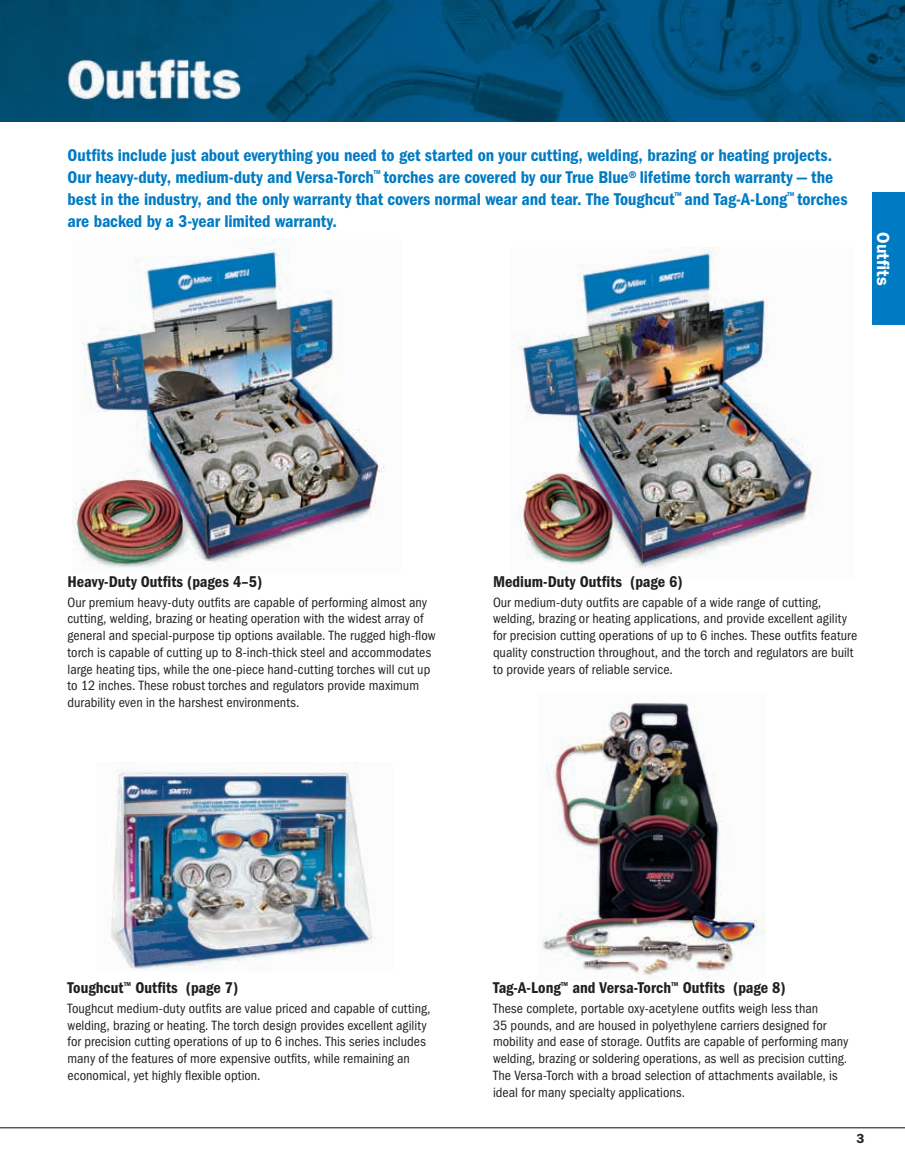
<style>
.page{position:relative;width:905px;height:1161px;background:#fff}
.page>*{position:absolute;margin:0;border:0;box-sizing:border-box;transform-origin:0 0}
.t1{font:17.7px/22px "ITC Franklin Gothic Std Dm Cd";letter-spacing:-.005em;color:#007bc3}
.t2{font:600 17.7px "ITC Franklin Gothic Std";color:#fff}
.t3{font:16.2px "ITC Franklin Gothic Std Dm Cd";color:#231f20}
.t4{font:condensed 13.95px/16.8px "ITC Franklin Gothic Std";letter-spacing:.005em;color:#231f20}
.t5{font:600 13.2px "ITC Franklin Gothic Std";color:#231f20}
</style>
<div class="page">
<hr style="left:0;top:1127px;width:904px;height:1px;background:#231f20">
<div style="left:872px;top:193px;width:32px;height:132px;background:#007bc3"></div>
<img style="left:72px;top:239px;width:313px;height:329px">
<img style="left:516px;top:248px;width:298px;height:325px">
<img style="left:111px;top:762px;width:265px;height:208px">
<img style="left:541px;top:703px;width:224px;height:276px">
<img style="left:0;top:0;width:904px;height:122px">
<p class="t1" style="left:67px;top:144px;width:781px">Outfits include just about everything you need to get started on your cutting, welding, brazing or heating projects.<br>Our heavy-duty, medium-duty and Versa-Torch<sup>™</sup> torches are covered by our True Blue® lifetime torch warranty — the best in the industry, and the only warranty that covers normal wear and tear. The Toughcut<sup>™</sup> and Tag-A-Long<sup>™</sup> torches are backed by a 3-year limited warranty.</p>
<p class="t2" style="left:893px;top:232px;width:55px;rotate:90deg">Outfits</p>
<p class="t3" style="left:68px;top:572px;width:196px">Heavy-Duty Outfits (pages 4–5)</p>
<p class="t4" style="left:68px;top:594px;width:369px">Our premium heavy-duty outfits are capable of performing almost any cutting, welding, brazing or heating operation with the widest array of general and special-purpose tip options available. The rugged high-flow torch is capable of cutting up to 8-inch-thick steel and accommodates large heating tips, while the one-piece hand-cutting torches will cut up to 12 inches. These robust torches and regulators provide maximum durability even in the harshest environments.</p>
<p class="t3" style="left:493px;top:572px;width:191px">Medium-Duty Outfits (page 6)</p>
<p class="t4" style="left:493px;top:594px;width:365px">Our medium-duty outfits are capable of a wide range of cutting, welding, brazing or heating applications, and provide excellent agility for precision cutting operations of up to 6 inches. These outfits feature quality construction throughout, and the torch and regulators are built to provide years of reliable service.</p>
<p class="t3" style="left:68px;top:978px;width:172px">Toughcut<sup>™</sup> Outfits (page 7)</p>
<p class="t4" style="left:68px;top:1000px;width:364px">Toughcut medium-duty outfits are value priced and capable of cutting, welding, brazing or heating. The torch design provides excellent agility for precision cutting operations of up to 6 inches. This series includes many of the features of more expensive outfits, while remaining an economical, yet highly flexible option.</p>
<p class="t3" style="left:493px;top:978px;width:294px">Tag-A-Long<sup>™</sup> and Versa-Torch<sup>™</sup> Outfits (page 8)</p>
<p class="t4" style="left:493px;top:1000px;width:357px">These complete, portable oxy-acetylene outfits weigh less than<br>35 pounds, and are housed in polyethylene carriers designed for mobility and ease of storage. Outfits are capable of performing many welding, brazing or soldering operations, as well as precision cutting.<br>The Versa-Torch with a broad selection of attachments available, is ideal for many specialty applications.</p>
<p class="t5" style="left:856px;top:1131px;width:9px">3</p>
</div>
